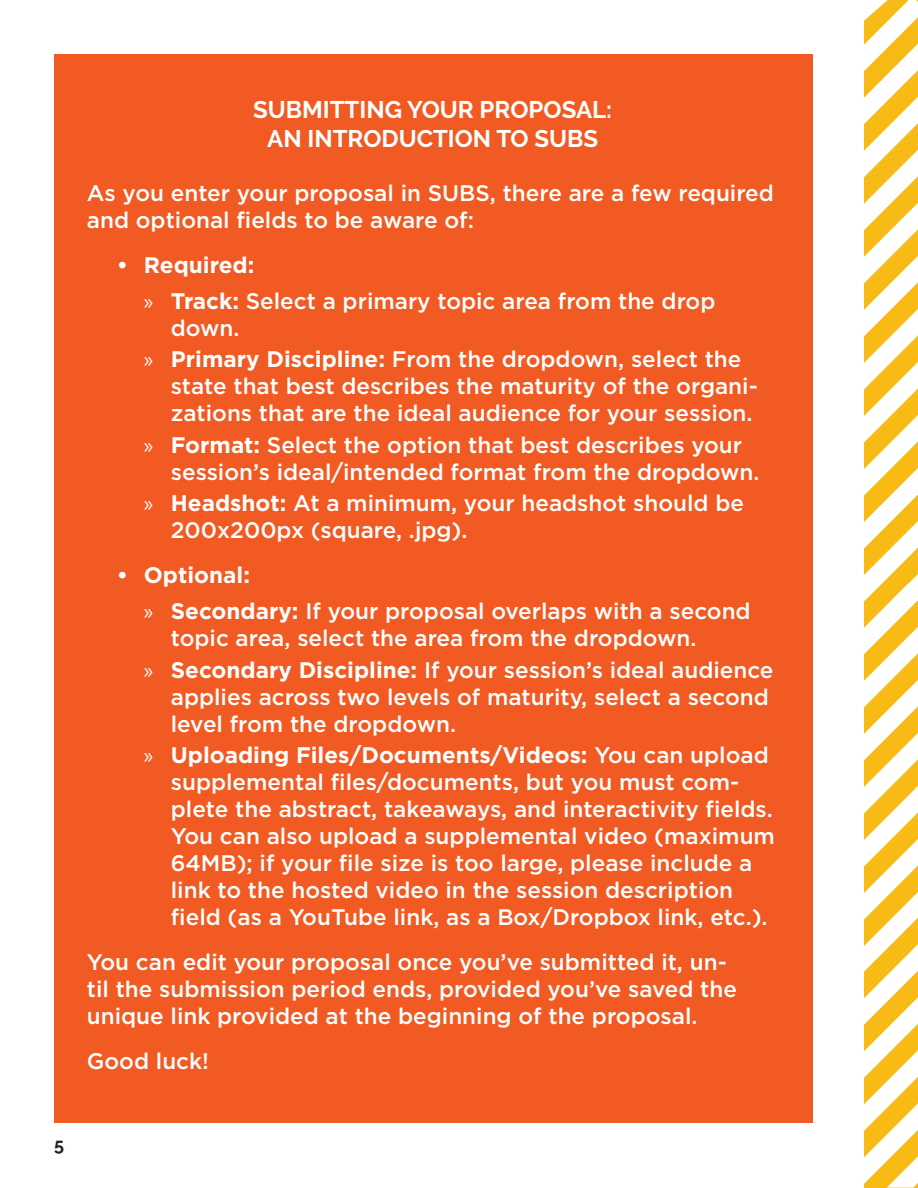
<style>
.page{position:relative;width:918px;height:1188px;background:#fff}
.page>*{position:absolute;margin:0;border:0;box-sizing:border-box;transform-origin:0 0}
.t1{font:700 24px/28.8px "Raleway";color:#fff;text-align:center}
.Paragraph_Style_1{font:500 22.5px/27px "Gotham";color:#fff}
.t2{font:700 22.5px "Gotham";color:#fff}
.t3{font:700 18px "Raleway";color:#231f20}
.s1{font-family:"Myriad Pro";font-weight:400}
.s2{font-weight:700}
</style>
<div class="page">
<svg style="left:864px;top:0;width:54px;height:1188px"></svg>
<div style="left:54px;top:54px;width:758px;height:1069px;background:#f15a22"></div>
<p class="t1" style="left:253px;top:95px;width:361px">SUBMITTING YOUR PROPOSAL:<br>AN INTRODUCTION TO SUBS</p>
<p class="Paragraph_Style_1" style="left:87px;top:179px;width:689px">As you enter your proposal in SUBS, there are a few required and optional fields to be aware of:</p>
<p class="t2" style="left:117px;top:252px;width:139px">• Required:</p>
<p class="Paragraph_Style_1" style="left:171px;top:287px;width:546px;text-indent:-27px"><span class="s1">»</span> <span class="s2">Track:</span> Select a primary topic area from the drop down.</p>
<p class="Paragraph_Style_1" style="left:171px;top:345px;width:588px;text-indent:-27px"><span class="s1">»</span> <span class="s2">Primary Discipline:</span> From the dropdown, select the state that best describes the maturity of the organi&shy;zations that are the ideal audience for your session.</p>
<p class="Paragraph_Style_1" style="left:171px;top:431px;width:590px;text-indent:-27px"><span class="s1">»</span> <span class="s2">Format:</span> Select the option that best describes your session’s ideal/intended format from the dropdown.</p>
<p class="Paragraph_Style_1" style="left:171px;top:489px;width:575px;text-indent:-27px"><span class="s1">»</span> <span class="s2">Headshot:</span> At a minimum, your headshot should be<br>200x200px (square, .jpg).</p>
<p class="t2" style="left:117px;top:563px;width:135px">• Optional:</p>
<p class="Paragraph_Style_1" style="left:171px;top:597px;width:581px;text-indent:-27px"><span class="s1">»</span> <span class="s2">Secondary:</span> If your proposal overlaps with a second topic area, select the area from the dropdown.</p>
<p class="Paragraph_Style_1" style="left:171px;top:656px;width:604px;text-indent:-27px"><span class="s1">»</span> <span class="s2">Secondary Discipline:</span> If your session’s ideal audience applies across two levels of maturity, select a second level from the dropdown.</p>
<p class="Paragraph_Style_1" style="left:171px;top:741px;width:606px;text-indent:-27px"><span class="s1">»</span> <span class="s2">Uploading Files/Documents/Videos:</span> You can upload supplemental files/documents, but you must com&shy;plete the abstract, takeaways, and interactivity fields.<br>You can also upload a supplemental video (maximum 64MB); if your file size is too large, please include a link to the hosted video in the session description field (as a YouTube link, as a Box/Dropbox link, etc.).</p>
<p class="Paragraph_Style_1" style="left:87px;top:948px;width:652px">You can edit your proposal once you’ve submitted it, un&shy;til the submission period ends, provided you’ve saved the unique link provided at the beginning of the proposal.</p>
<p class="Paragraph_Style_1" style="left:87px;top:1047px;width:124px">Good luck!</p>
<p class="t3" style="left:54px;top:1134px;width:11px">5</p>
</div>
